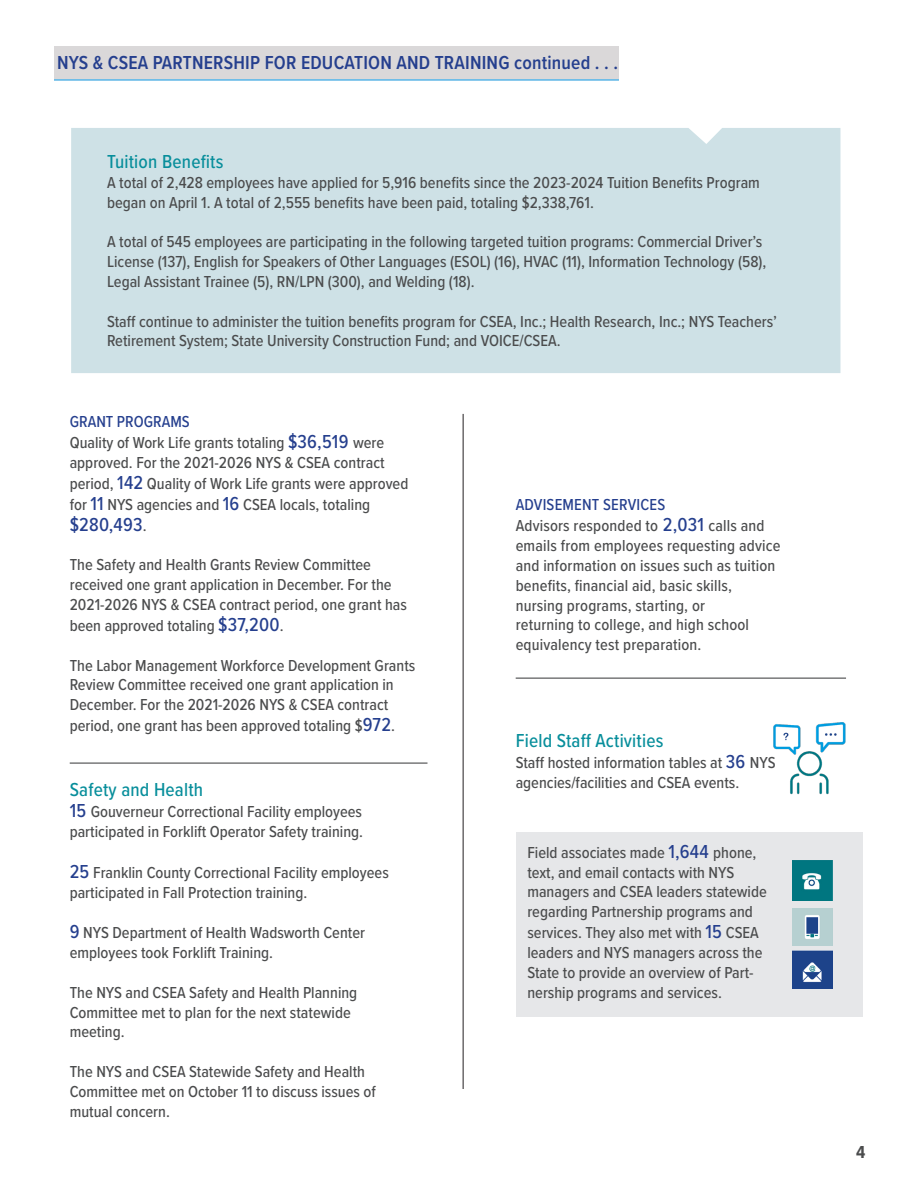
<style>
.page{position:relative;width:918px;height:1188px;background:#fff}
.page>*{position:absolute;margin:0;border:0;box-sizing:border-box;transform-origin:0 0}
.t1{font:600 19.5px "Proxima Nova Cond";letter-spacing:.01em;color:#253f8e}
.t2{font:500 19.5px "Proxima Nova Cond";letter-spacing:.01em;color:#078e9b}
.t3{font:500 19.5px "Proxima Nova Cond";letter-spacing:.01em;color:#253f8e}
.t4{font:700 18px "Proxima Nova Cond";color:#4b4c4d}
.t5{font:500 16.5px/19.8px "Proxima Nova Cond";color:#4b4c4d}
.t6{font:500 16.5px "Proxima Nova Cond";letter-spacing:.01em;color:#253f8e}
.s1{font-size:19.5px;color:#253f8e}
.s2{font-size:16.5px;color:#4b4c4d}
</style>
<div class="page">
<div style="left:54px;top:47px;width:565px;height:32px;background:#dad8d9"></div>
<div style="left:71px;top:128px;width:769px;height:245px;background:#cee1e6"></div>
<img style="left:773px;top:722px;width:73px;height:73px">
<hr style="left:516px;top:678px;width:330px;height:1px;background:#4b4c4d">
<div style="left:516px;top:832px;width:346px;height:185px;background:#e6e7e9"></div>
<img style="left:792px;top:861px;width:40px;height:40px">
<img style="left:792px;top:908px;width:40px;height:38px">
<img style="left:792px;top:951px;width:40px;height:38px">
<hr style="left:463px;top:414px;width:1px;height:675px;background:#231f20">
<hr style="left:54px;top:79px;width:565px;height:2px;background:#53b0e3">
<hr style="left:70px;top:763px;width:357px;height:1px;background:#4b4c4d">
<p class="t1" style="left:57px;top:49px;width:563px">NYS &amp; CSEA PARTNERSHIP FOR EDUCATION AND TRAINING continued . . .</p>
<p class="t2" style="left:107px;top:147px;width:118px">Tuition Benefits</p>
<p class="t5" style="left:107px;top:172px;width:654px">A total of 2,428 employees have applied for 5,916 benefits since the 2023-2024 Tuition Benefits Program began on April 1. A total of 2,555 benefits have been paid, totaling $2,338,761.</p>
<p class="t5" style="left:107px;top:232px;width:661px">A total of 545 employees are participating in the following targeted tuition programs: Commercial Driver’s<br>License (137), English for Speakers of Other Languages (ESOL) (16), HVAC (11), Information Technology (58),<br>Legal Assistant Trainee (5), RN/LPN (300), and Welding (18).</p>
<p class="t5" style="left:107px;top:311px;width:671px">Staff continue to administer the tuition benefits program for CSEA, Inc.; Health Research, Inc.; NYS Teachers’<br>Retirement System; State University Construction Fund; and VOICE/CSEA.</p>
<p class="t6" style="left:70px;top:409px;width:122px">GRANT PROGRAMS</p>
<p class="t5" style="left:70px;top:432px;width:340px;line-height:20.5px">Quality of Work Life grants totaling <span class="s1">$36,519</span> were approved. For the 2021-2026 NYS &amp; CSEA contract period, <span class="s1">142</span> Quality of Work Life grants were approved for <span class="s1">11</span> NYS agencies and <span class="s1">16</span> CSEA locals, totaling</p>
<p class="t3" style="left:70px;top:510px;width:78px">$280,493<span class="s2">.</span></p>
<p class="t5" style="left:70px;top:554px;width:339px;line-height:20.2px">The Safety and Health Grants Review Committee received one grant application in December. For the 2021-2026 NYS &amp; CSEA contract period, one grant has been approved totaling <span class="s1">$37,200</span>.</p>
<p class="t5" style="left:70px;top:654px;width:347px;line-height:20.2px">The Labor Management Workforce Development Grants Review Committee received one grant application in December. For the 2021-2026 NYS &amp; CSEA contract period, one grant has been approved totaling $<span class="s1">972</span>.</p>
<h4 class="t2" style="left:70px;top:775px;width:135px">Safety and Health</h4>
<p class="t5" style="left:70px;top:801px;width:295px"><span class="s1">15</span> Gouverneur Correctional Facility employees participated in Forklift Operator Safety training.</p>
<p class="t5" style="left:70px;top:862px;width:321px"><span class="s1">25</span> Franklin County Correctional Facility employees participated in Fall Protection training.</p>
<p class="t5" style="left:70px;top:922px;width:297px"><span class="s1">9</span> NYS Department of Health Wadsworth Center employees took Forklift Training.</p>
<p class="t5" style="left:70px;top:982px;width:289px">The NYS and CSEA Safety and Health Planning<br>Committee met to plan for the next statewide meeting.</p>
<p class="t5" style="left:70px;top:1061px;width:308px">The NYS and CSEA Statewide Safety and Health<br>Committee met on October 11 to discuss issues of mutual concern.</p>
<p class="t6" style="left:516px;top:493px;width:151px">ADVISEMENT SERVICES</p>
<p class="t5" style="left:516px;top:515px;width:266px">Advisors responded to <span class="s1">2,031</span> calls and emails from employees requesting advice and information on issues such as tuition benefits, financial aid, basic skills, nursing programs, starting, or<br>returning to college, and high school equivalency test preparation.</p>
<h4 class="t2" style="left:516px;top:726px;width:149px">Field Staff Activities</h4>
<p class="t5" style="left:516px;top:752px;width:261px">Staff hosted information tables at <span class="s1">36</span> NYS agencies/facilities and CSEA events.</p>
<p class="t5" style="left:527px;top:842px;width:241px">Field associates made <span class="s1">1,644</span> phone, text, and email contacts with NYS managers and CSEA leaders statewide regarding Partnership programs and services. They also met with <span class="s1">15</span> CSEA leaders and NYS managers across the State to provide an overview of Part&shy;nership programs and services.</p>
<p class="t4" style="left:856px;top:1139px;width:11px">4</p>
</div>
